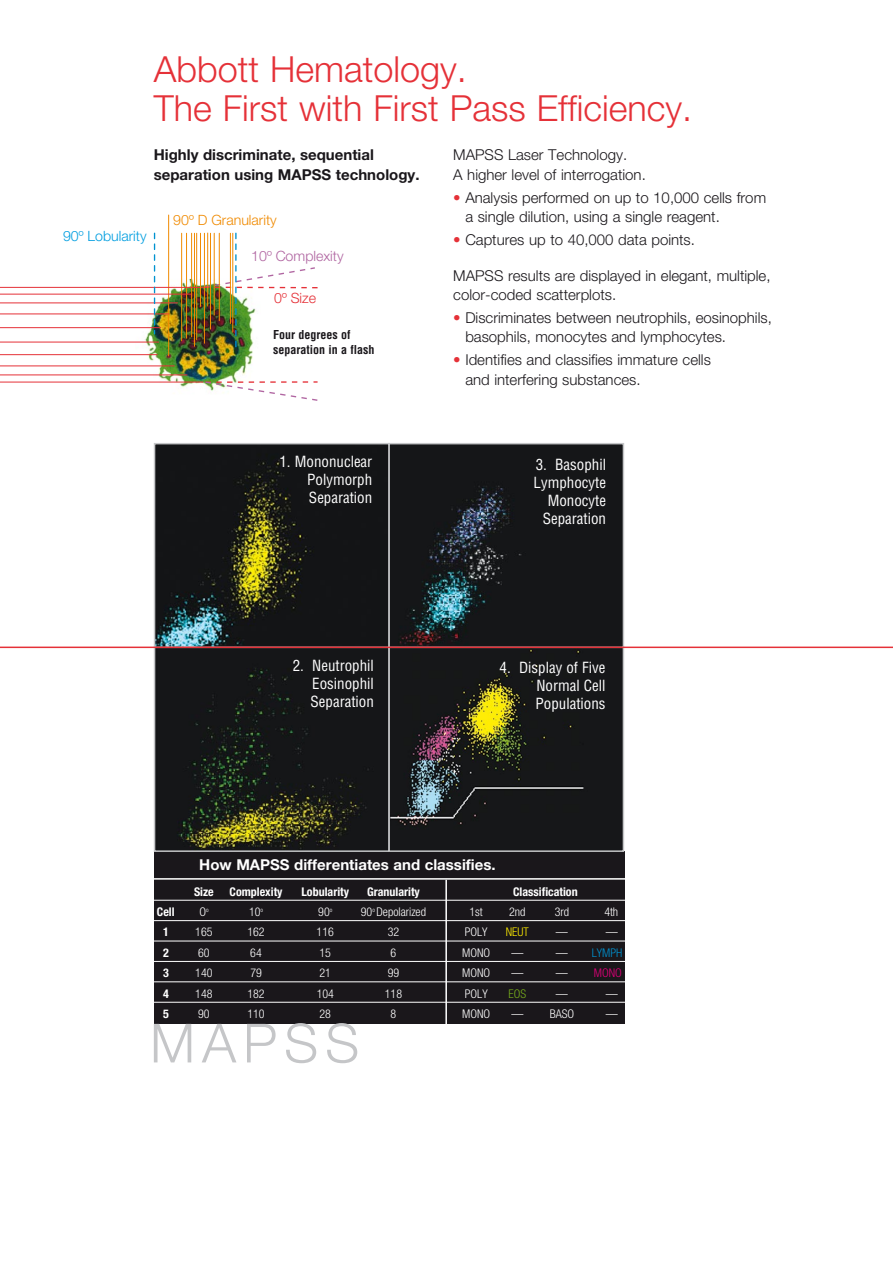
<style>
.page{position:relative;width:893px;height:1263px;background:#fff}
.page>*{position:absolute;margin:0;border:0;box-sizing:border-box;transform-origin:0 0}
.t1{font:300 54px "Helvetica Neue";letter-spacing:.13em;color:#c5c6c8}
.t2{font:300 36px/39px "Helvetica Neue";color:#e53138}
.t3{font:300 15px/19.5px "Helvetica Neue";color:#1a171b}
.t4{font:condensed 15px/18px "Helvetica";color:#fff;text-align:justify}
.t5{font:700 15px/19.5px "Helvetica Neue";color:#1a171b}
.t6{font:700 15px "Helvetica Neue";color:#fff}
.t7{font:300 14.1px "Helvetica Neue";color:#f08a00}
.t8{font:300 14.1px "Helvetica Neue";color:#009ee0}
.t9{font:300 14.1px "Helvetica Neue";color:#b065a1}
.t10{font:300 14.1px "Helvetica Neue";color:#e53138}
.t11{font:300 condensed 12px "Helvetica Neue";color:#fff}
.t12{font:700 condensed 12px "Helvetica Neue";color:#fff}
.t13{font:700 condensed 12px/15px "Helvetica";color:#1a171b}
.t14{font:300 condensed 12px "Helvetica Neue";color:#0092d0}
.t15{font:300 condensed 12px "Helvetica Neue";color:#e2007a}
.t16{font:300 condensed 12px "Helvetica Neue";color:#ffed00}
.t17{font:300 condensed 12px "Helvetica Neue";color:#77ad1c}
.s1{color:#e53138}
.s2{color:#fff}
</style>
<div class="page">
<div style="left:154px;top:852px;width:470px;height:172px;background:#1a171b"></div>
<hr style="left:154px;top:900px;width:474px;height:1px;background:#fff">
<hr style="left:154px;top:920px;width:474px;height:1px;background:#fff">
<hr style="left:154px;top:941px;width:474px;height:1px;background:#fff">
<hr style="left:154px;top:961px;width:474px;height:1px;background:#fff">
<hr style="left:154px;top:981px;width:474px;height:1px;background:#fff">
<hr style="left:154px;top:1002px;width:474px;height:1px;background:#fff">
<hr style="left:445px;top:880px;width:2px;height:145px;background:#fff">
<hr style="left:153px;top:878px;width:514px;height:2px;background:#fff">
<img style="left:157px;top:649px;width:230px;height:200px">
<div style="left:154px;top:646px;width:236px;height:206px;border:2px solid #c5c6c8"></div>
<svg style="left:157px;top:446px;width:230px;height:199px;fill:#131416"></svg>
<div style="left:154px;top:443px;width:236px;height:205px;border:2px solid #c5c6c8"></div>
<svg style="left:391px;top:649px;width:230px;height:200px;fill:#161719"></svg>
<div style="left:388px;top:646px;width:236px;height:206px;border:2px solid #c5c6c8"></div>
<svg style="left:391px;top:446px;width:230px;height:199px;fill:#151618"></svg>
<div style="left:388px;top:443px;width:236px;height:205px;border:2px solid #c5c6c8"></div>
<hr style="left:0;top:647px;width:893px;height:1px;background:#e53138">
<img style="left:137px;top:279px;width:66px;height:108px">
<hr style="left:168px;top:215px;width:1px;height:141px;background:#f08a00">
<hr style="left:191px;top:233px;width:1px;height:104px;background:#f08a00">
<hr style="left:186px;top:233px;width:1px;height:105px;background:#f08a00">
<hr style="left:181px;top:233px;width:1px;height:108px;background:#f08a00">
<hr style="left:194px;top:233px;width:1px;height:113px;background:#f08a00">
<hr style="left:196px;top:233px;width:1px;height:107px;background:#f08a00">
<hr style="left:0;top:287px;width:204px;height:1px;background:#e53138">
<hr style="left:0;top:382px;width:203px;height:1px;background:#e53138">
<hr style="left:0;top:294px;width:191px;height:1px;background:#e53138">
<hr style="left:0;top:303px;width:177px;height:1px;background:#e53138">
<hr style="left:0;top:314px;width:168px;height:1px;background:#e53138">
<hr style="left:0;top:375px;width:187px;height:1px;background:#e53138">
<hr style="left:0;top:366px;width:174px;height:1px;background:#e53138">
<hr style="left:0;top:354px;width:157px;height:1px;background:#e53138">
<hr style="left:0;top:342px;width:159px;height:1px;background:#e53138">
<hr style="left:0;top:327px;width:161px;height:1px;background:#e53138">
<svg style="left:154px;top:233px;width:1px;height:101px"></svg>
<img style="left:203px;top:233px;width:115px;height:168px">
<hr style="left:200px;top:233px;width:1px;height:73px;background:#f08a00">
<hr style="left:207px;top:233px;width:1px;height:73px;background:#f08a00">
<h2 class="t2" style="left:154px;top:48px;width:540px">Abbott Hematology.<br>The First with First Pass Efficiency.</h2>
<p class="t5" style="left:154px;top:145px;width:267px">Highly discriminate, sequential separation using MAPSS technology.</p>
<p class="t3" style="left:453px;top:145px;width:194px">MAPSS Laser Technology.<br>A higher level of interrogation.</p>
<p class="t3" style="left:465px;top:187px;width:302px;text-indent:-12px"><span class="s1">•</span> Analysis performed on up to 10,000 cells from a single dilution, using a single reagent.</p>
<p class="t3" style="left:453px;top:229px;width:243px"><span class="s1">•</span> Captures up to 40,000 data points.</p>
<p class="t3" style="left:453px;top:265px;width:319px">MAPSS results are displayed in elegant, multiple, color-coded scatterplots.</p>
<p class="t3" style="left:465px;top:307px;width:308px;text-indent:-12px"><span class="s1">•</span> Discriminates between neutrophils, eosinophils, basophils, monocytes and lymphocytes.</p>
<p class="t3" style="left:465px;top:350px;width:247px;text-indent:-12px"><span class="s1">•</span> Identifies and classifies immature cells and interfering substances.</p>
<p class="t7" style="left:173px;top:211px;width:105px">90º D Granularity</p>
<p class="t8" style="left:63px;top:227px;width:85px">90º Lobularity</p>
<p class="t9" style="left:251px;top:248px;width:94px">10º Complexity</p>
<p class="t10" style="left:274px;top:289px;width:44px">0º Size</p>
<p class="t13" style="left:273px;top:327px;width:103px">Four degrees of separation in a flash</p>
<p class="t4" style="left:307px;top:453px;width:66px;text-indent:-28px">1. Mononuclear Polymorph Separation</p>
<p class="t4" style="left:311px;top:657px;width:65px;text-indent:-18px">2. Neutrophil Eosinophil Separation</p>
<p class="t4" style="left:534px;top:455px;width:74px;text-align:right">3. Basophil<br>Lymphocyte<br>Monocyte<br>Separation</p>
<p class="t4" style="left:536px;top:659px;width:71px;text-indent:-36px">4. Display of Five Normal Cell Populations</p>
<p class="t6" style="left:199px;top:856px;width:298px">How MAPSS differentiates and classifies.</p>
<p class="t12" style="left:194px;top:884px;width:21px">Size</p>
<p class="t12" style="left:230px;top:884px;width:55px">Complexity</p>
<p class="t12" style="left:301px;top:884px;width:49px">Lobularity</p>
<p class="t12" style="left:367px;top:884px;width:54px">Granularity</p>
<p class="t12" style="left:513px;top:884px;width:66px">Classification</p>
<p class="t12" style="left:157px;top:904px;width:19px">Cell</p>
<p class="t11" style="left:199px;top:905px;width:11px">O<sup>O</sup></p>
<p class="t11" style="left:249px;top:905px;width:16px">10<sup>O</sup></p>
<p class="t11" style="left:318px;top:905px;width:16px">90<sup>O</sup></p>
<p class="t11" style="left:361px;top:905px;width:67px">90<sup>O</sup> DEPOLARIZED</p>
<p class="t11" style="left:470px;top:905px;width:15px">1ST</p>
<p class="t11" style="left:509px;top:905px;width:18px">2ND</p>
<p class="t11" style="left:555px;top:905px;width:16px">3RD</p>
<p class="t11" style="left:604px;top:905px;width:15px">4TH</p>
<p class="t12" style="left:163px;top:925px;width:7px">1</p>
<p class="t11" style="left:195px;top:925px;width:19px">165</p>
<p class="t11" style="left:247px;top:925px;width:19px">162</p>
<p class="t11" style="left:317px;top:925px;width:19px">116</p>
<p class="t11" style="left:388px;top:925px;width:13px">32</p>
<p class="t11" style="left:465px;top:925px;width:13px">POLY</p>
<p class="t16" style="left:506px;top:925px;width:13px">NEUT</p>
<p class="t11" style="left:556px;top:925px;width:13px">—</p>
<p class="t11" style="left:606px;top:925px;width:13px">—</p>
<p class="t12" style="left:163px;top:945px;width:7px">2</p>
<p class="t11" style="left:198px;top:946px;width:13px">60</p>
<p class="t11" style="left:250px;top:946px;width:13px">64</p>
<p class="t11" style="left:319px;top:946px;width:13px">15</p>
<p class="t11" style="left:391px;top:946px;width:7px">6</p>
<p class="t11" style="left:462px;top:946px;width:16px">MONO</p>
<p class="t11" style="left:511px;top:946px;width:13px">—</p>
<p class="t14" style="left:556px;top:946px;width:49px"><span class="s2">—</span> LYMPH</p>
<p class="t12" style="left:163px;top:966px;width:7px">3</p>
<p class="t11" style="left:195px;top:966px;width:19px">140</p>
<p class="t11" style="left:250px;top:966px;width:13px">79</p>
<p class="t11" style="left:320px;top:966px;width:13px">21</p>
<p class="t11" style="left:388px;top:966px;width:13px">99</p>
<p class="t11" style="left:462px;top:966px;width:16px">MONO</p>
<p class="t11" style="left:511px;top:966px;width:13px">—</p>
<p class="t15" style="left:556px;top:966px;width:54px"><span class="s2">—</span> MONO</p>
<p class="t12" style="left:163px;top:986px;width:7px">4</p>
<p class="t11" style="left:195px;top:986px;width:19px">148</p>
<p class="t11" style="left:247px;top:986px;width:19px">182</p>
<p class="t11" style="left:317px;top:986px;width:19px">104</p>
<p class="t11" style="left:385px;top:986px;width:19px">118</p>
<p class="t11" style="left:465px;top:986px;width:13px">POLY</p>
<p class="t17" style="left:508px;top:986px;width:19px">EOS</p>
<p class="t11" style="left:556px;top:986px;width:13px">—</p>
<p class="t11" style="left:606px;top:986px;width:13px">—</p>
<p class="t12" style="left:163px;top:1006px;width:7px">5</p>
<p class="t11" style="left:198px;top:1007px;width:13px">90</p>
<p class="t11" style="left:247px;top:1007px;width:19px">110</p>
<p class="t11" style="left:320px;top:1007px;width:13px">28</p>
<p class="t11" style="left:391px;top:1007px;width:7px">8</p>
<p class="t11" style="left:462px;top:1007px;width:16px">MONO</p>
<p class="t11" style="left:511px;top:1007px;width:64px">— BASO</p>
<p class="t11" style="left:606px;top:1007px;width:13px">—</p>
<h1 class="t1" style="left:150px;top:1010px;width:211px">MAPSS</h1>
</div>
